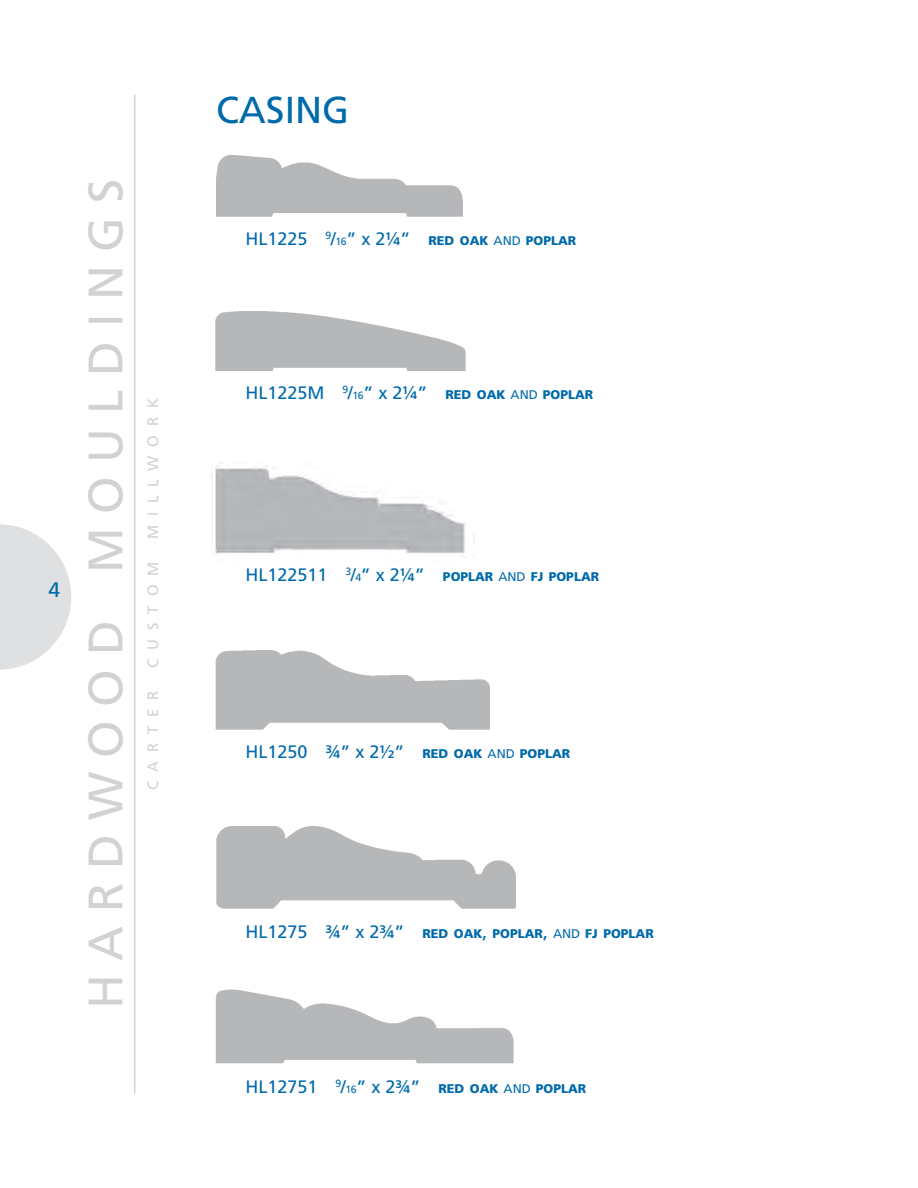
<style>
.page{position:relative;width:918px;height:1188px;background:#fff}
.page>*{position:absolute;margin:0;border:0;box-sizing:border-box;transform-origin:0 0}
.t1{font:48.3px "Frutiger LT Std";letter-spacing:.285em;color:#d0d2d3}
.t2{font:37.5px "Frutiger LT Std";color:#006aab}
.t3{font:21px "Frutiger LT Std";color:#006aab}
.t4{font:18px "Frutiger LT Std";color:#006aab}
.t5{font:15px "Frutiger LT Std";letter-spacing:.6em;color:#d0d2d3}
.t6{font:900 12.6px "Frutiger LT Std";color:#006aab}
.s1{font-size:10.5px}
.s2{font-weight:900;font-size:12.6px}
.s3{font-size:12.6px}
.s4{font-weight:400;font-size:18px}
.s5{font-weight:400}
</style>
<div class="page">
<hr style="left:134px;top:94px;width:1px;height:1000px;background:#d0d2d3">
<svg style="left:0;top:524px;width:71px;height:146px"></svg>
<img style="left:216px;top:155px;width:247px;height:62px">
<img style="left:215px;top:311px;width:251px;height:60px">
<img style="left:215px;top:650px;width:274px;height:80px">
<img style="left:216px;top:827px;width:300px;height:82px">
<img style="left:211px;top:462px;width:254px;height:100px">
<img style="left:215px;top:989px;width:299px;height:75px">
<p class="t3" style="left:48px;top:577px;width:13px">4</p>
<h1 class="t1" style="left:77px;top:1009px;width:832px;rotate:-90deg">HARDWOOD MOULDINGS</h1>
<p class="t5" style="left:144px;top:539px;width:143px;rotate:-90deg">MILLWORK</p>
<p class="t5" style="left:144px;top:668px;width:108px;rotate:-90deg">CUSTOM</p>
<p class="t5" style="left:144px;top:790px;width:101px;rotate:-90deg">CARTER</p>
<p class="t2" style="left:216px;top:88px;width:135px">CASING</p>
<p class="t4" style="left:245px;top:228px;width:332px">HL1225 <sup>9</sup>/<span class="s1">16</span>” x 2¼” <span class="s2">RED OAK</span> <span class="s3">AND</span> <span class="s2">POPLAR</span></p>
<p class="t4" style="left:245px;top:382px;width:349px">HL1225M <sup>9</sup>/<span class="s1">16</span>” x 2¼” <span class="s2">RED OAK</span> <span class="s3">AND</span> <span class="s2">POPLAR</span></p>
<p class="t4" style="left:245px;top:564px;width:355px">HL122511 <sup>3</sup>/<span class="s1">4</span>” x 2¼” <span class="s2">POPLAR</span> <span class="s3">AND</span> <span class="s2">FJ POPLAR</span></p>
<p class="t4" style="left:245px;top:741px;width:326px">HL1250 ¾” x 2½” <span class="s2">RED OAK</span> <span class="s3">AND</span> <span class="s2">POPLAR</span></p>
<p class="t6" style="left:245px;top:926px;width:410px"><span class="s4">HL1275 ¾” x 2¾”</span> RED OAK<span class="s4">,</span> POPLAR<span class="s4">,</span> <span class="s5">AND</span> FJ POPLAR</p>
<p class="t4" style="left:245px;top:1076px;width:342px">HL12751 <sup>9</sup>/<span class="s1">16</span>” x 2¾” <span class="s2">RED OAK</span> <span class="s3">AND</span> <span class="s2">POPLAR</span></p>
</div>
